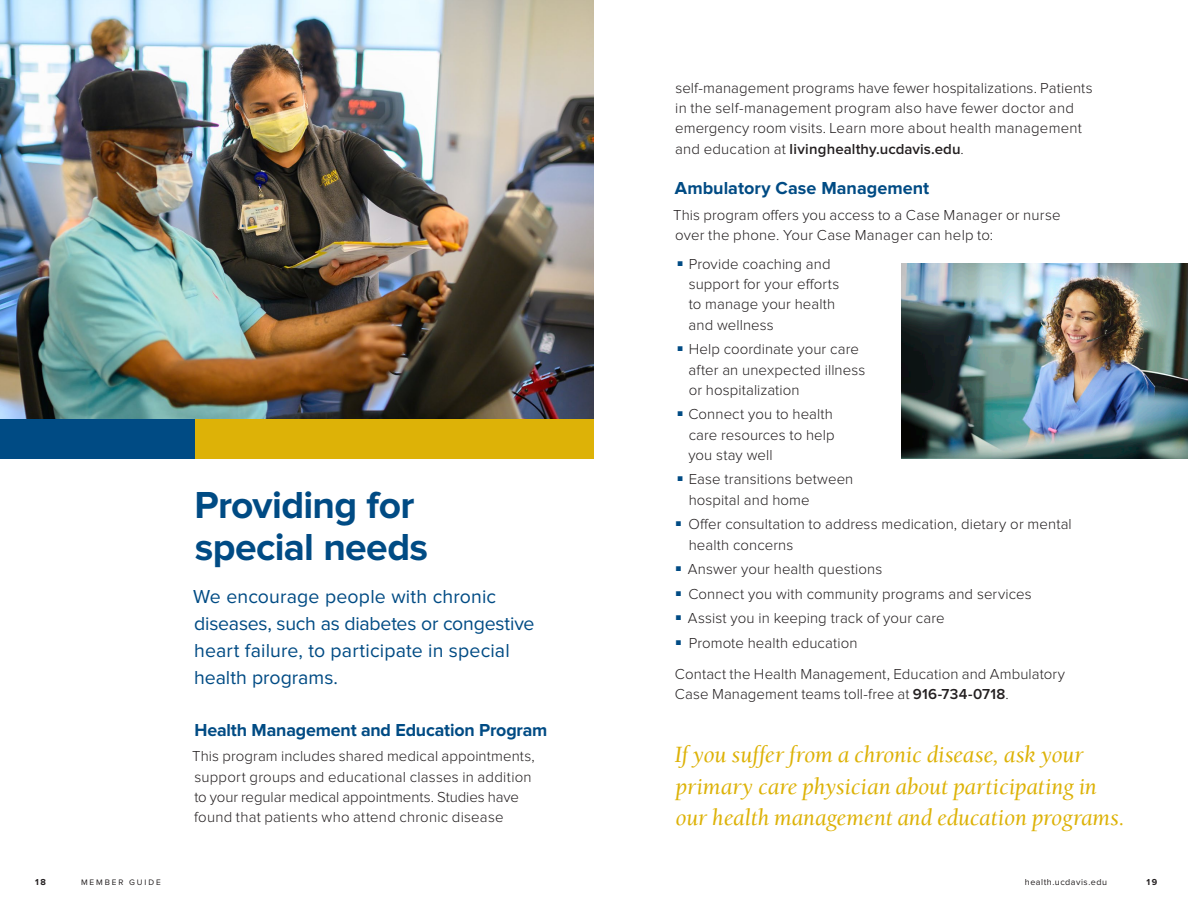
<style>
.page{position:relative;width:1188px;height:918px;background:#fff}
.page>*{position:absolute;margin:0;border:0;box-sizing:border-box;transform-origin:0 0}
.Chapter_Head_26_28_B{font:700 39px/42px "Proxima Nova";letter-spacing:-.015em;color:#004b84}
.Pull_Quote_Italics_G{font:italic 24px/31.5px "Berkeley Std";letter-spacing:-.005em;color:#ddb207}
.Intro_Text_Blue_Regu{font:19.5px/27px "Proxima Nova";letter-spacing:.005em;color:#004b84}
.Subhead_1_-_Bold_Blu{font:700 18px "Proxima Nova";letter-spacing:-.005em;color:#004b84}
.Body_Text_Light_Blac{font:300 15px/20.2px "Proxima Nova";letter-spacing:.005em;color:#231f20}
.t1{font:9px "Proxima Nova";letter-spacing:.055em;color:#231f20}
.t2{font:700 9px "Proxima Nova";color:#231f20}
.t3{font:8.25px "Proxima Nova";letter-spacing:.235em;color:#231f20}
.s1{font-weight:600}
</style>
<div class="page">
<img style="left:994px;top:264px;width:194px;height:194px">
<div style="left:194px;top:418px;width:400px;height:41px;background:#ddb207"></div>
<div style="left:0;top:418px;width:194px;height:41px;background:#004b84"></div>
<img style="left:0;top:0;width:594px;height:418px">
<img style="left:901px;top:264px;width:93px;height:194px">
<p class="Chapter_Head_26_28_B" style="left:195px;top:485px;width:235px">Providing for special needs</p>
<p class="Intro_Text_Blue_Regu" style="left:193px;top:583px;width:343px">We encourage people with chronic diseases, such as diabetes or congestive heart failure, to participate in special health programs.</p>
<p class="Subhead_1_-_Bold_Blu" style="left:194px;top:719px;width:355px">Health Management and Education Program</p>
<p class="Body_Text_Light_Blac" style="left:192px;top:747px;width:344px">This program includes shared medical appointments, support groups and educational classes in addition to your regular medical appointments. Studies have found that patients who attend chronic disease</p>
<p class="Body_Text_Light_Blac" style="left:675px;top:78px;width:419px">self-management programs have fewer hospitalizations. Patients in the self-management program also have fewer doctor and emergency room visits. Learn more about health management and education at <span class="s1">livinghealthy.ucdavis.edu</span>.</p>
<p class="Subhead_1_-_Bold_Blu" style="left:675px;top:178px;width:256px">Ambulatory Case Management</p>
<p class="Body_Text_Light_Blac" style="left:673px;top:205px;width:389px">This program offers you access to a Case Manager or nurse over the phone. Your Case Manager can help to:</p>
<p class="Body_Text_Light_Blac" style="left:689px;top:255px;width:152px;text-indent:-11px"><sup>■</sup> Provide coaching and support for your efforts to manage your health and wellness</p>
<p class="Body_Text_Light_Blac" style="left:689px;top:340px;width:178px;text-indent:-11px"><sup>■</sup> Help coordinate your care after an unexpected illness or hospitalization</p>
<p class="Body_Text_Light_Blac" style="left:688px;top:405px;width:148px;text-align:justify;text-indent:-11px"><sup>■</sup> Connect you to health care resources to help you stay well</p>
<p class="Body_Text_Light_Blac" style="left:689px;top:470px;width:166px;text-indent:-11px"><sup>■</sup> Ease transitions between hospital and home</p>
<p class="Body_Text_Light_Blac" style="left:689px;top:515px;width:384px;text-indent:-13px"><sup>■</sup> Offer consultation to address medication, dietary or mental health concerns</p>
<p class="Body_Text_Light_Blac" style="left:676px;top:560px;width:208px"><sup>■</sup> Answer your health questions</p>
<p class="Body_Text_Light_Blac" style="left:676px;top:584px;width:357px"><sup>■</sup> Connect you with community programs and services</p>
<p class="Body_Text_Light_Blac" style="left:676px;top:609px;width:270px"><sup>■</sup> Assist you in keeping track of your care</p>
<p class="Body_Text_Light_Blac" style="left:676px;top:633px;width:183px"><sup>■</sup> Promote health education</p>
<p class="Body_Text_Light_Blac" style="left:675px;top:665px;width:392px">Contact the Health Management, Education and Ambulatory<br>Case Management teams toll-free at <span class="s1">916-734-0718</span>.</p>
<p class="Pull_Quote_Italics_G" style="left:675px;top:739px;width:452px">If you suffer from a chronic disease, ask your primary care physician about participating in our health management and education programs.</p>
<p class="t2" style="left:35px;top:877px;width:12px">18</p>
<p class="t3" style="left:81px;top:878px;width:81px">MEMBER GUIDE</p>
<p class="t1" style="left:1025px;top:877px;width:84px">health.ucdavis.edu</p>
<p class="t2" style="left:1146px;top:877px;width:12px">19</p>
</div>
